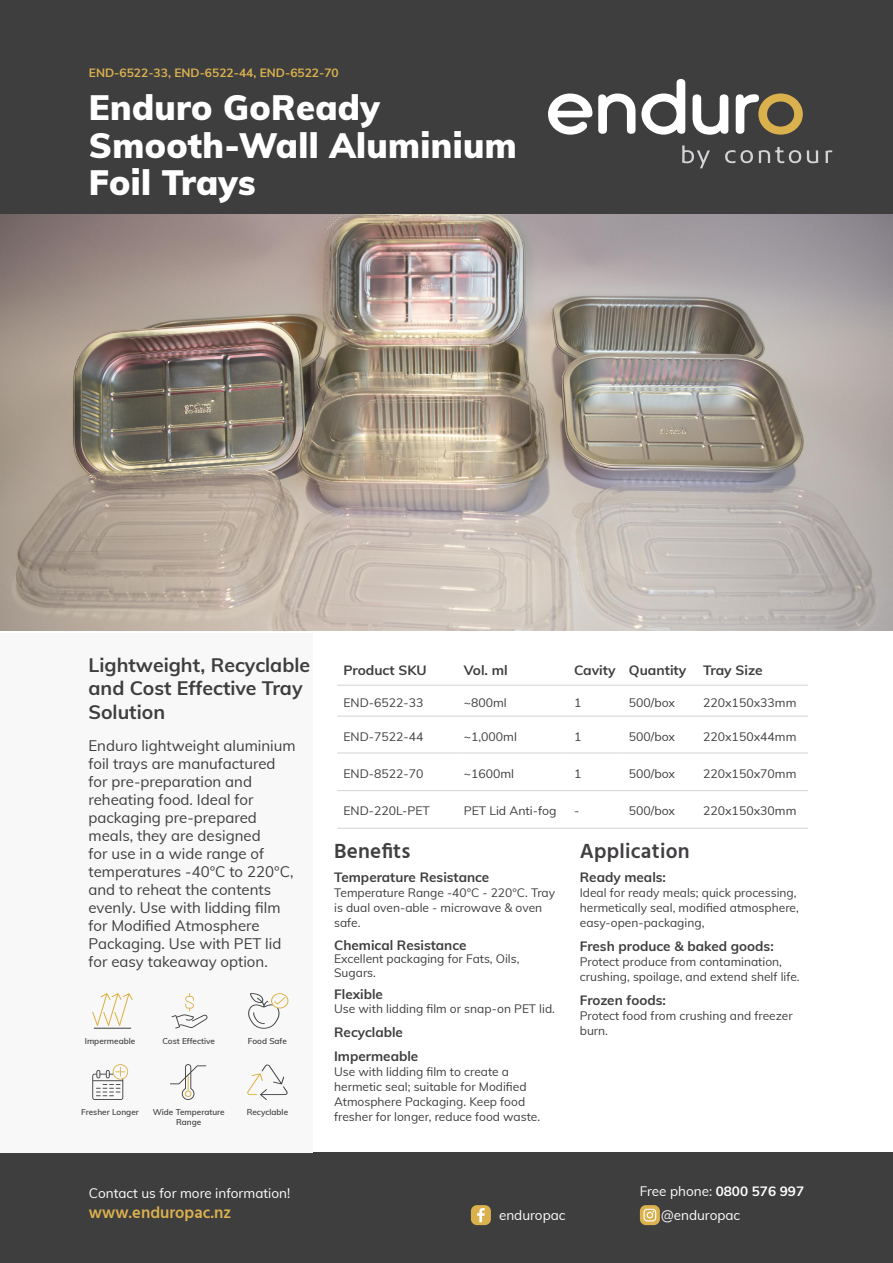
<style>
.page{position:relative;width:893px;height:1263px;background:#fff}
.page>*{position:absolute;margin:0;border:0;box-sizing:border-box;transform-origin:0 0}
.PRODUCT_RANGE_-_Title__WHITE{font:900 34.5px/37.5px "Muli";letter-spacing:.01em;color:#fff}
.Headings_-_Body_Text{font:600 21px "Hind Madurai";letter-spacing:.01em;color:#413f41}
.PRODUCT_RANGE_-_Description{font:700 19.5px/23.4px "Muli";color:#3e3e3f}
.t1{font:600 16.5px "Hind Madurai";color:#dbb14e}
.PRODUCT_RANGE_-_Smaller_Description{font:15px/18px "Muli";color:#3e3e3f}
.PRODUCT_RANGE_-_Body_Copy{font:700 13.5px "Muli";color:#3e3e3f}
.t2{font:13.5px "Muli";color:#fff}
.Table_Header_Row_Cells__BOLD{font:700 13.5px "Muli";color:#3e3e3f}
.PRODUCT_RANGE_-_Body_Copy-2{font:12px/15px "Muli";color:#3e3e3f}
.PRODUCT_RANGE_-_Table_Cells{font:12px "Muli";color:#3e3e3f}
.PRODUCT_RANGE_-_Codes__GOLD{font:700 12px "Muli";color:#dbb14e}
.ICONS{font:600 8.25px/9.9px "Muli";color:#413f41;text-align:center}
.s1{font-weight:700}
</style>
<div class="page">
<div style="left:0;top:1152px;width:893px;height:111px;background:#3e3e3f"></div>
<div style="left:471px;top:1205px;width:20px;height:20px;background:#dbb14e;border-radius:6px"></div>
<svg style="left:477px;top:1208px;width:8px;height:14px"></svg>
<div style="left:0;top:0;width:893px;height:220px;background:#3e3e3f"></div>
<svg style="left:548px;top:93px;width:44px;height:42px"></svg>
<svg style="left:598px;top:93px;width:37px;height:41px"></svg>
<svg style="left:641px;top:79px;width:44px;height:56px"></svg>
<svg style="left:693px;top:94px;width:35px;height:41px"></svg>
<svg style="left:736px;top:93px;width:67px;height:42px"></svg>
<svg style="left:682px;top:145px;width:28px;height:23px"></svg>
<svg style="left:725px;top:150px;width:28px;height:13px"></svg>
<svg style="left:759px;top:147px;width:42px;height:16px"></svg>
<svg style="left:807px;top:150px;width:11px;height:13px"></svg>
<svg style="left:825px;top:150px;width:7px;height:13px"></svg>
<svg style="left:640px;top:1205px;width:20px;height:20px"></svg>
<svg style="left:643px;top:1209px;width:13px;height:12px"></svg>
<div style="left:0;top:633px;width:313px;height:519px;background:#f7f8f7"></div>
<img style="left:0;top:215px;width:893px;height:415px">
<svg style="left:92px;top:1064px;width:36px;height:36px"></svg>
<svg style="left:172px;top:993px;width:36px;height:35px"></svg>
<svg style="left:248px;top:993px;width:40px;height:36px"></svg>
<svg style="left:170px;top:1064px;width:36px;height:36px"></svg>
<hr style="left:94px;top:1028px;width:37px;height:1px;background:#404042">
<svg style="left:92px;top:993px;width:41px;height:33px"></svg>
<svg style="left:247px;top:1064px;width:41px;height:36px"></svg>
<hr style="left:337px;top:716px;width:121px;height:1px;background:#d1d3d4">
<hr style="left:458px;top:716px;width:110px;height:1px;background:#d1d3d4">
<hr style="left:568px;top:716px;width:55px;height:1px;background:#d1d3d4">
<hr style="left:623px;top:716px;width:74px;height:1px;background:#d1d3d4">
<hr style="left:697px;top:716px;width:111px;height:1px;background:#d1d3d4">
<hr style="left:337px;top:753px;width:121px;height:1px;background:#d1d3d4">
<hr style="left:458px;top:753px;width:110px;height:1px;background:#d1d3d4">
<hr style="left:568px;top:753px;width:55px;height:1px;background:#d1d3d4">
<hr style="left:623px;top:753px;width:74px;height:1px;background:#d1d3d4">
<hr style="left:697px;top:753px;width:111px;height:1px;background:#d1d3d4">
<hr style="left:337px;top:685px;width:121px;height:1px;background:#d1d3d4">
<hr style="left:458px;top:685px;width:110px;height:1px;background:#d1d3d4">
<hr style="left:568px;top:685px;width:55px;height:1px;background:#d1d3d4">
<hr style="left:623px;top:685px;width:74px;height:1px;background:#d1d3d4">
<hr style="left:697px;top:685px;width:111px;height:1px;background:#d1d3d4">
<hr style="left:337px;top:790px;width:121px;height:1px;background:#d1d3d4">
<hr style="left:458px;top:790px;width:110px;height:1px;background:#d1d3d4">
<hr style="left:568px;top:790px;width:55px;height:1px;background:#d1d3d4">
<hr style="left:623px;top:790px;width:74px;height:1px;background:#d1d3d4">
<hr style="left:697px;top:790px;width:111px;height:1px;background:#d1d3d4">
<hr style="left:337px;top:828px;width:121px;height:1px;background:#d1d3d4">
<hr style="left:458px;top:828px;width:110px;height:1px;background:#d1d3d4">
<hr style="left:568px;top:828px;width:55px;height:1px;background:#d1d3d4">
<hr style="left:623px;top:828px;width:74px;height:1px;background:#d1d3d4">
<hr style="left:697px;top:828px;width:111px;height:1px;background:#d1d3d4">
<p class="PRODUCT_RANGE_-_Codes__GOLD" style="left:89px;top:64px;width:251px">END-6522-33, END-6522-44, END-6522-70</p>
<p class="PRODUCT_RANGE_-_Title__WHITE" style="left:89px;top:88px;width:429px">Enduro GoReady<br>Smooth-Wall Aluminium<br>Foil Trays</p>
<p class="PRODUCT_RANGE_-_Description" style="left:88px;top:652px;width:223px">Lightweight, Recyclable and Cost Effective Tray<br>Solution</p>
<p class="PRODUCT_RANGE_-_Smaller_Description" style="left:88px;top:736px;width:209px">Enduro lightweight aluminium foil trays are manufactured for pre-preparation and reheating food. Ideal for packaging pre-prepared meals, they are designed<br>for use in a wide range of temperatures -40°C to 220°C, and to reheat the contents evenly. Use with lidding film for Modified Atmosphere<br>Packaging. Use with PET lid for easy takeaway option.</p>
<p class="ICONS" style="left:85px;top:1035px;width:52px">Impermeable</p>
<p class="ICONS" style="left:162px;top:1035px;width:54px">Cost Effective</p>
<p class="ICONS" style="left:248px;top:1035px;width:41px">Food Safe</p>
<p class="ICONS" style="left:81px;top:1107px;width:59px">Fresher Longer</p>
<p class="ICONS" style="left:153px;top:1107px;width:74px">Wide Temperature<br>Range</p>
<p class="ICONS" style="left:247px;top:1107px;width:43px">Recyclable</p>
<p class="t2" style="left:89px;top:1183px;width:203px">Contact us for more information!</p>
<h3 class="t1" style="left:89px;top:1202px;width:144px">www.enduropac.nz</h3>
<p class="Table_Header_Row_Cells__BOLD" style="left:343px;top:661px;width:85px">Product SKU</p>
<p class="Table_Header_Row_Cells__BOLD" style="left:464px;top:661px;width:46px">Vol. ml</p>
<p class="Table_Header_Row_Cells__BOLD" style="left:574px;top:661px;width:43px">Cavity</p>
<p class="Table_Header_Row_Cells__BOLD" style="left:629px;top:661px;width:59px">Quantity</p>
<p class="Table_Header_Row_Cells__BOLD" style="left:703px;top:661px;width:61px">Tray Size</p>
<p class="PRODUCT_RANGE_-_Table_Cells" style="left:343px;top:694px;width:82px">END-6522-33</p>
<p class="PRODUCT_RANGE_-_Table_Cells" style="left:464px;top:694px;width:45px">~800ml</p>
<p class="PRODUCT_RANGE_-_Table_Cells" style="left:574px;top:694px;width:9px">1</p>
<p class="PRODUCT_RANGE_-_Table_Cells" style="left:629px;top:694px;width:48px">500/box</p>
<p class="PRODUCT_RANGE_-_Table_Cells" style="left:703px;top:694px;width:95px">220x150x33mm</p>
<p class="PRODUCT_RANGE_-_Table_Cells" style="left:343px;top:727px;width:82px">END-7522-44</p>
<p class="PRODUCT_RANGE_-_Table_Cells" style="left:464px;top:727px;width:55px">~1,000ml</p>
<p class="PRODUCT_RANGE_-_Table_Cells" style="left:574px;top:727px;width:9px">1</p>
<p class="PRODUCT_RANGE_-_Table_Cells" style="left:629px;top:727px;width:48px">500/box</p>
<p class="PRODUCT_RANGE_-_Table_Cells" style="left:703px;top:727px;width:95px">220x150x44mm</p>
<p class="PRODUCT_RANGE_-_Table_Cells" style="left:343px;top:765px;width:82px">END-8522-70</p>
<p class="PRODUCT_RANGE_-_Table_Cells" style="left:464px;top:765px;width:52px">~1600ml</p>
<p class="PRODUCT_RANGE_-_Table_Cells" style="left:574px;top:765px;width:9px">1</p>
<p class="PRODUCT_RANGE_-_Table_Cells" style="left:629px;top:765px;width:48px">500/box</p>
<p class="PRODUCT_RANGE_-_Table_Cells" style="left:703px;top:765px;width:95px">220x150x70mm</p>
<p class="PRODUCT_RANGE_-_Table_Cells" style="left:343px;top:802px;width:88px">END-220L-PET</p>
<p class="PRODUCT_RANGE_-_Table_Cells" style="left:464px;top:802px;width:94px">PET Lid Anti-fog</p>
<p class="PRODUCT_RANGE_-_Table_Cells" style="left:574px;top:802px;width:7px">-</p>
<p class="PRODUCT_RANGE_-_Table_Cells" style="left:629px;top:802px;width:48px">500/box</p>
<p class="PRODUCT_RANGE_-_Table_Cells" style="left:703px;top:802px;width:95px">220x150x30mm</p>
<p class="Headings_-_Body_Text" style="left:334px;top:838px;width:78px">Benefits</p>
<p class="PRODUCT_RANGE_-_Body_Copy" style="left:334px;top:867px;width:157px">Temperature Resistance</p>
<p class="PRODUCT_RANGE_-_Body_Copy-2" style="left:334px;top:885px;width:222px">Temperature Range -40°C - 220°C. Tray is dual oven-able - microwave &amp; oven safe.</p>
<p class="PRODUCT_RANGE_-_Body_Copy" style="left:334px;top:935px;width:134px">Chemical Resistance</p>
<p class="PRODUCT_RANGE_-_Body_Copy-2" style="left:334px;top:951px;width:187px;line-height:13.5px">Excellent packaging for Fats, Oils,<br>Sugars.</p>
<p class="PRODUCT_RANGE_-_Body_Copy" style="left:334px;top:984px;width:50px">Flexible</p>
<p class="PRODUCT_RANGE_-_Body_Copy-2" style="left:334px;top:1000px;width:222px">Use with lidding film or snap-on PET lid.</p>
<p class="PRODUCT_RANGE_-_Body_Copy" style="left:334px;top:1022px;width:70px">Recyclable</p>
<p class="PRODUCT_RANGE_-_Body_Copy" style="left:334px;top:1046px;width:86px">Impermeable</p>
<p class="PRODUCT_RANGE_-_Body_Copy-2" style="left:334px;top:1063px;width:208px">Use with lidding film to create a hermetic seal; suitable for Modified Atmosphere Packaging. Keep food fresher for longer, reduce food waste.</p>
<p class="Headings_-_Body_Text" style="left:580px;top:838px;width:111px">Application</p>
<p class="PRODUCT_RANGE_-_Body_Copy" style="left:580px;top:867px;width:88px">Ready meals:</p>
<p class="PRODUCT_RANGE_-_Body_Copy-2" style="left:580px;top:885px;width:221px">Ideal for ready meals; quick processing, hermetically seal, modified atmosphere, easy-open-packaging,</p>
<p class="PRODUCT_RANGE_-_Body_Copy" style="left:580px;top:936px;width:195px">Fresh produce &amp; baked goods:</p>
<p class="PRODUCT_RANGE_-_Body_Copy-2" style="left:580px;top:954px;width:221px">Protect produce from contamination, crushing, spoilage, and extend shelf life.</p>
<p class="PRODUCT_RANGE_-_Body_Copy" style="left:580px;top:990px;width:88px">Frozen foods:</p>
<p class="PRODUCT_RANGE_-_Body_Copy-2" style="left:580px;top:1008px;width:214px">Protect food from crushing and freezer burn.</p>
<p class="t2" style="left:499px;top:1205px;width:68px">enduropac</p>
<p class="t2" style="left:640px;top:1182px;width:166px">Free phone: <span class="s1">0800 576 997</span></p>
<p class="t2" style="left:661px;top:1205px;width:81px">@enduropac</p>
</div>
